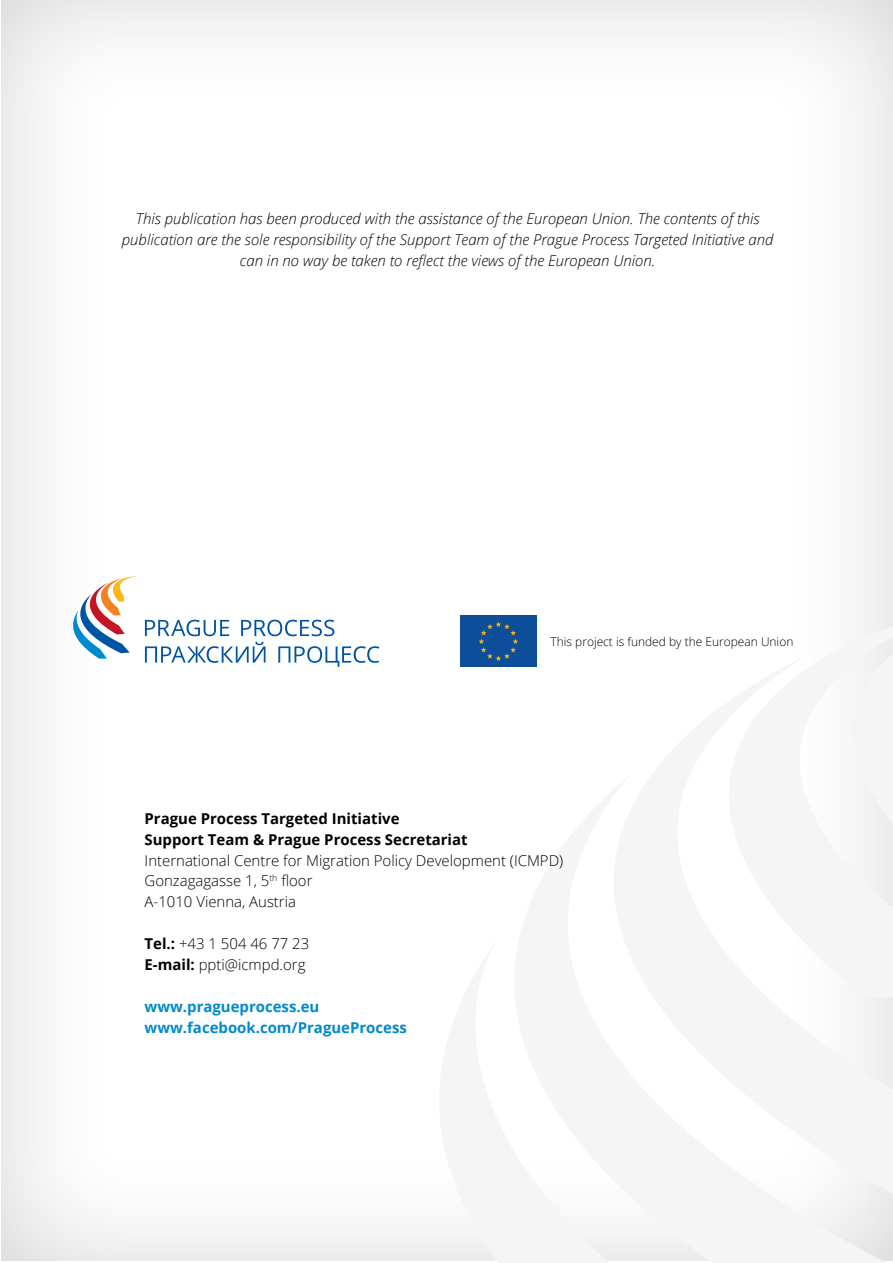
<style>
.page{position:relative;width:893px;height:1263px;background:#fff}
.page>*{position:absolute;margin:0;border:0;box-sizing:border-box;transform-origin:0 0}
.t1{font:italic 300 15px/20.9px "Open Sans";color:#000;text-align:center}
.t2{font:300 15px/21px "Open Sans";color:#000}
.t3{font:700 15px/20.9px "Open Sans";color:#000}
.t4{font:700 15px/20.9px "Open Sans";color:#0089cf}
.t5{font:300 12px "Open Sans";color:#000}
.s1{font-weight:700}
</style>
<div class="page">
<img style="left:1px;top:34px;width:1px;height:1227px">
<img style="left:2px;top:0;width:804px;height:1261px">
<svg style="left:616px;top:609px;width:136px;height:46px"></svg>
<svg style="left:752px;top:590px;width:141px;height:65px"></svg>
<svg style="left:477px;top:655px;width:416px;height:119px"></svg>
<svg style="left:437px;top:774px;width:456px;height:487px;fill:#f5f5f5"></svg>
<svg style="left:437px;top:938px;width:355px;height:323px;fill:#f5f5f5"></svg>
<svg style="left:73px;top:576px;width:65px;height:83px"></svg>
<svg style="left:145px;top:642px;width:121px;height:21px"></svg>
<svg style="left:278px;top:646px;width:101px;height:21px"></svg>
<svg style="left:145px;top:620px;width:84px;height:16px"></svg>
<svg style="left:241px;top:620px;width:93px;height:16px"></svg>
<div style="left:460px;top:616px;width:77px;height:51px;background:#0c4e99"></div>
<svg style="left:479px;top:622px;width:39px;height:39px"></svg>
<p class="t1" style="left:122px;top:208px;width:653px">This publication has been produced with the assistance of the European Union. The contents of this publication are the sole responsibility of the Support Team of the Prague Process Targeted Initiative and can in no way be taken to reflect the views of the European Union.</p>
<p class="t5" style="left:551px;top:633px;width:244px">This project is funded by the European Union</p>
<p class="t3" style="left:145px;top:807px;width:325px">Prague Process Targeted Initiative<br>Support Team &amp; Prague Process Secretariat</p>
<p class="t2" style="left:145px;top:849px;width:420px">International Centre for Migration Policy Development (ICMPD)<br>Gonzagagasse 1, 5<sup>th</sup> floor<br>A-1010 Vienna, Austria</p>
<p class="t2" style="left:145px;top:933px;width:166px"><span class="s1">Tel.:</span> +43 1 504 46 77 23<br><span class="s1">E-mail:</span> ppti@icmpd.org</p>
<p class="t4" style="left:145px;top:996px;width:264px">www.pragueprocess.eu www.facebook.com/PragueProcess</p>
</div>
